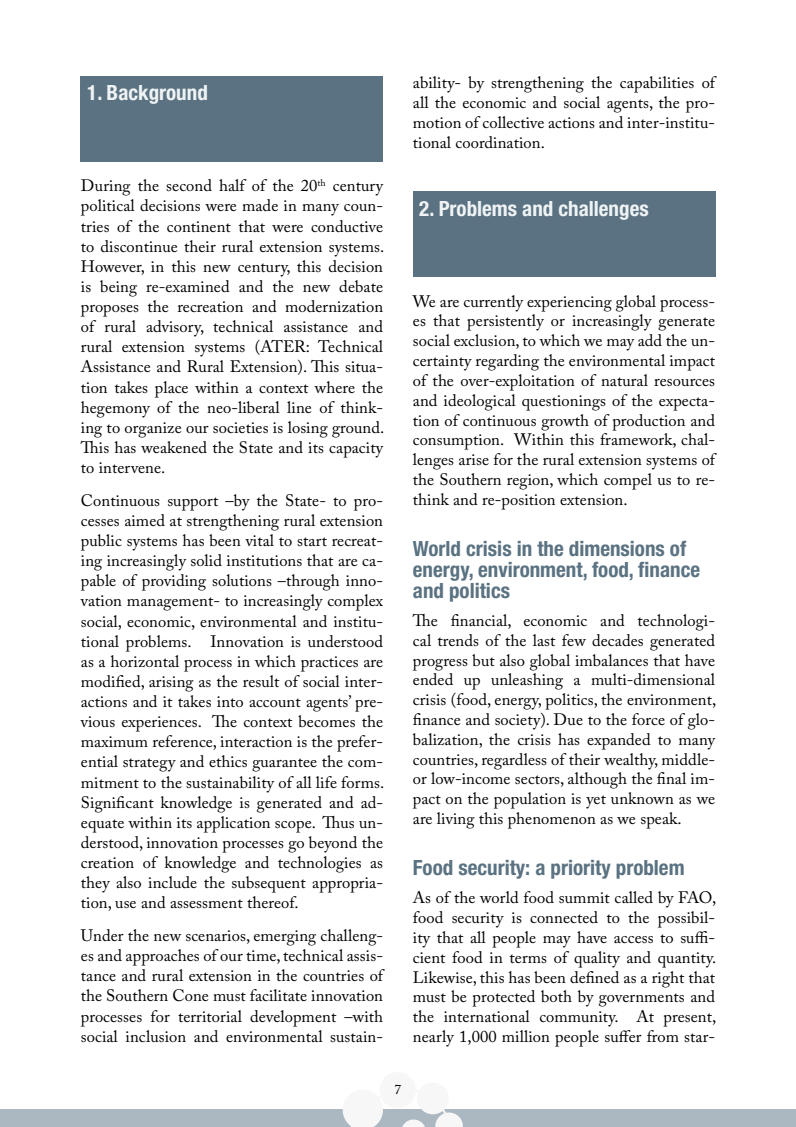
<style>
.page{position:relative;width:796px;height:1127px;background:#fff}
.page>*{position:absolute;margin:0;border:0;box-sizing:border-box;transform-origin:0 0}
.t1{font:700 condensed 21px/21px "Helvetica Neue LT Std";color:#5a7281}
.t2{font:700 condensed 21px "Helvetica Neue LT Std";color:#eff3f5}
.t3{font:16.5px/20.1px "Adobe Caslon Pro";letter-spacing:.005em;color:#000;text-align:justify}
.t4{font:13.5px "Adobe Caslon Pro";color:#000}
</style>
<div class="page">
<div style="left:0;top:1110px;width:795px;height:17px;background:#abb8c2"></div>
<svg style="left:340px;top:1109px;width:124px;height:18px"></svg>
<div style="left:81px;top:77px;width:302px;height:85px;background:#5a7281"></div>
<div style="left:412px;top:191px;width:302px;height:86px;background:#5a7281"></div>
<p class="t2" style="left:87px;top:80px;width:122px">1. Background</p>
<p class="t3" style="left:81px;top:176px;width:305px">During the second half of the 20<sup>th</sup> century political decisions were made in many coun&shy;tries of the continent that were conductive to discontinue their rural extension systems.<br>However, in this new century, this decision is being re-examined and the new debate proposes the recreation and modernization of rural advisory, technical assistance and rural extension systems (ATER: Technical Assistance and Rural Extension). This situa&shy;tion takes place within a context where the hegemony of the neo-liberal line of think&shy;ing to organize our societies is losing ground.<br>This has weakened the State and its capacity to intervene.</p>
<p class="t3" style="left:81px;top:490px;width:305px">Continuous support –by the State- to pro&shy;cesses aimed at strengthening rural extension public systems has been vital to start recreat&shy;ing increasingly solid institutions that are ca&shy;pable of providing solutions –through inno&shy;vation management- to increasingly complex social, economic, environmental and institu&shy;tional problems. Innovation is understood as a horizontal process in which practices are modified, arising as the result of social inter&shy;actions and it takes into account agents’ pre&shy;vious experiences. The context becomes the maximum reference, interaction is the prefer&shy;ential strategy and ethics guarantee the com&shy;mitment to the sustainability of all life forms.<br>Significant knowledge is generated and ad&shy;equate within its application scope. Thus un&shy;derstood, innovation processes go beyond the creation of knowledge and technologies as they also include the subsequent appropria&shy;tion, use and assessment thereof.</p>
<p class="t3" style="left:81px;top:925px;width:303px">Under the new scenarios, emerging challeng&shy;es and approaches of our time, technical assis&shy;tance and rural extension in the countries of the Southern Cone must facilitate innovation processes for territorial development –with social inclusion and environmental sustain-</p>
<p class="t3" style="left:412px;top:73px;width:303px">ability- by strengthening the capabilities of all the economic and social agents, the pro&shy;motion of collective actions and inter-institu&shy;tional coordination.</p>
<p class="t2" style="left:419px;top:196px;width:231px">2. Problems and challenges</p>
<p class="t3" style="left:412px;top:291px;width:303px">We are currently experiencing global process&shy;es that persistently or increasingly generate social exclusion, to which we may add the un&shy;certainty regarding the environmental impact of the over-exploitation of natural resources and ideological questionings of the expecta&shy;tion of continuous growth of production and consumption. Within this framework, chal&shy;lenges arise for the rural extension systems of the Southern region, which compel us to re&shy;think and re-position extension.</p>
<p class="t1" style="left:412px;top:537px;width:288px">World crisis in the dimensions of energy, environment, food, finance and politics</p>
<p class="t3" style="left:412px;top:610px;width:305px">The financial, economic and technologi&shy;cal trends of the last few decades generated progress but also global imbalances that have ended up unleashing a multi-dimensional crisis (food, energy, politics, the environment, finance and society). Due to the force of glo&shy;balization, the crisis has expanded to many countries, regardless of their wealthy, middle&shy;or low-income sectors, although the final im&shy;pact on the population is yet unknown as we are living this phenomenon as we speak.</p>
<p class="t1" style="left:412px;top:856px;width:273px">Food security: a priority problem</p>
<p class="t3" style="left:412px;top:887px;width:305px">As of the world food summit called by FAO, food security is connected to the possibil&shy;ity that all people may have access to suffi&shy;cient food in terms of quality and quantity.<br>Likewise, this has been defined as a right that must be protected both by governments and the international community. At present, nearly 1,000 million people suffer from star-</p>
<p class="t4" style="left:394px;top:1081px;width:8px">7</p>
</div>
